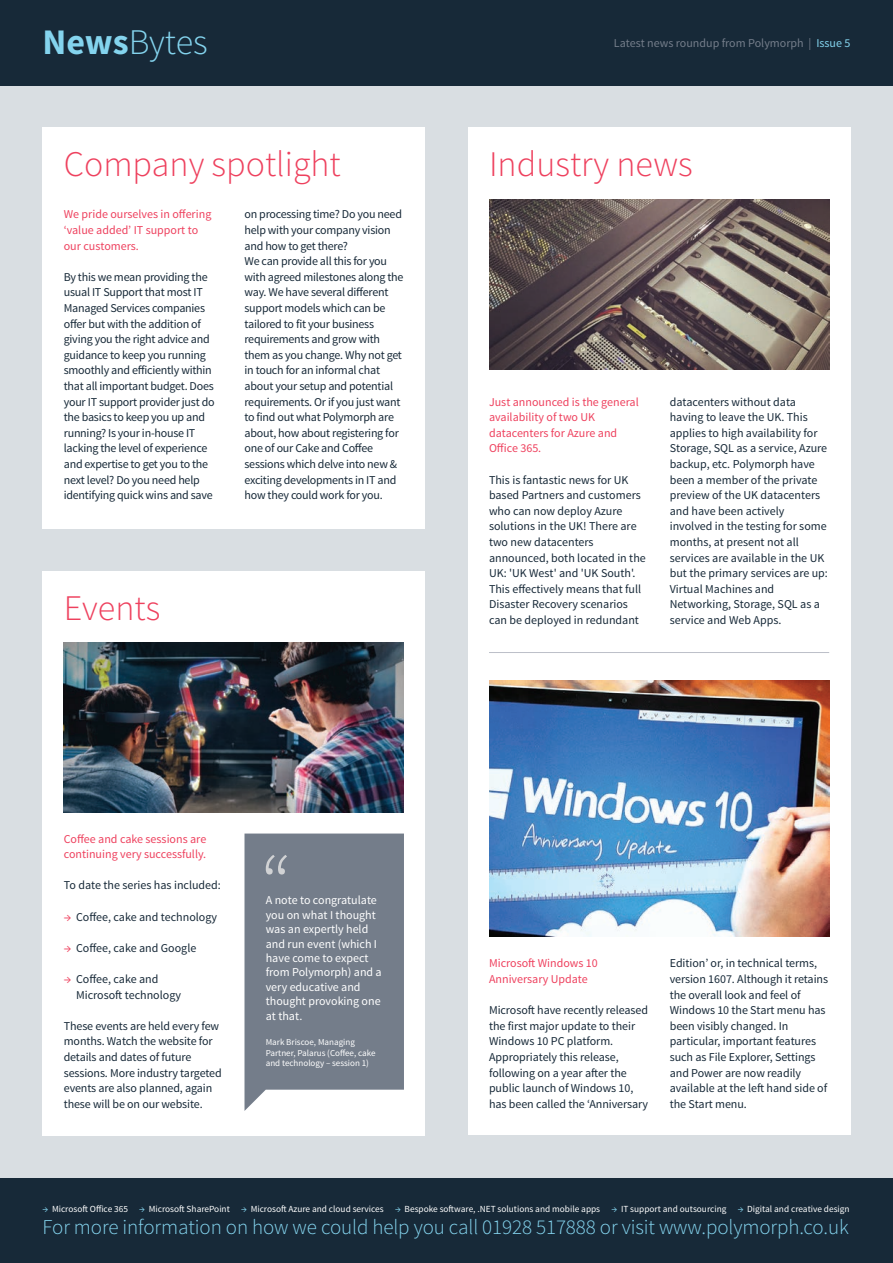
<style>
.page{position:relative;width:893px;height:1263px;background:#d9dee2}
.page>*{position:absolute;margin:0;border:0;box-sizing:border-box;transform-origin:0 0}
.t1{font:300 36px "Source Sans Pro";color:#ee415e}
.t2{font:300 36px "Source Sans Pro";letter-spacing:-.005em;color:#84d4ee}
.t3{font:300 21px "Source Sans Pro";letter-spacing:-.005em;color:#84d4ee}
.t4{font:12px/15.6px "Source Sans Pro";letter-spacing:-.01em;color:#172938}
.t5{font:12px/15.6px "Source Sans Pro";color:#ee415e}
.t6{font:12px/14.4px "Source Sans Pro";color:#fff}
.t7{font:12px "Source Sans Pro";color:#747d8a}
.t8{font:9.3px "Source Sans Pro";color:#fff}
.t9{font:9px/10.8px "Source Sans Pro";color:#fff}
.s1{font-weight:700}
.s2{color:#84d4ee}
.s3{color:#ee415e}
.s4{color:#fff}
</style>
<div class="page">
<div style="left:0;top:1178px;width:893px;height:85px;background:#172938"></div>
<div style="left:43px;top:571px;width:382px;height:564px;background:#fff"></div>
<div style="left:468px;top:128px;width:382px;height:1007px;background:#fff"></div>
<div style="left:43px;top:128px;width:382px;height:401px;background:#fff"></div>
<img style="left:489px;top:199px;width:340px;height:170px">
<img style="left:64px;top:642px;width:340px;height:171px">
<svg style="left:244px;top:833px;width:160px;height:278px;background:#7e8793"></svg>
<img style="left:489px;top:681px;width:340px;height:255px">
<hr style="left:489px;top:652px;width:340px;height:1px;background:#bcc0c9">
<div style="left:0;top:0;width:893px;height:85px;background:#172938"></div>
<h1 class="t2" style="left:43px;top:20px;width:167px"><span class="s1">News</span>Bytes</h1>
<p class="t7" style="left:614px;top:35px;width:238px">Latest news roundup from Polymorph | <span class="s2">Issue 5</span></p>
<h1 class="t1" style="left:64px;top:142px;width:279px">Company spotlight</h1>
<p class="t5" style="left:64px;top:207px;width:149px">We pride ourselves in offering ‘value added’ IT support to our customers.</p>
<p class="t4" style="left:64px;top:269px;width:152px">By this we mean providing the usual IT Support that most IT<br>Managed Services companies offer but with the addition of giving you the right advice and guidance to keep you running smoothly and efficiently within that all important budget. Does your IT support provider just do the basics to keep you up and running? Is your in-house IT lacking the level of experience and expertise to get you to the next level? Do you need help identifying quick wins and save</p>
<p class="t4" style="left:244px;top:207px;width:160px">on processing time? Do you need help with your company vision and how to get there?<br>We can provide all this for you with agreed milestones along the way. We have several different support models which can be tailored to fit your business requirements and grow with them as you change. Why not get in touch for an informal chat about your setup and potential requirements. Or if you just want to find out what Polymorph are about, how about registering for one of our Cake and Coffee sessions which delve into new &amp; exciting developments in IT and how they could work for you.</p>
<h1 class="t1" style="left:64px;top:586px;width:98px">Events</h1>
<p class="t5" style="left:64px;top:831px;width:144px">Coffee and cake sessions are continuing very successfully.</p>
<p class="t4" style="left:64px;top:878px;width:159px">To date the series has included:</p>
<p class="t4" style="left:64px;top:909px;width:155px"><span class="s3">→</span> Coffee, cake and technology</p>
<p class="t4" style="left:64px;top:940px;width:134px"><span class="s3">→</span> Coffee, cake and Google</p>
<p class="t4" style="left:64px;top:971px;width:96px"><span class="s3">→</span> Coffee, cake and</p>
<p class="t4" style="left:64px;top:987px;width:119px"><span class="s4">→</span> Microsoft technology</p>
<p class="t4" style="left:64px;top:1018px;width:159px">These events are held every few months. Watch the website for details and dates of future sessions. More industry targeted events are also planned, again these will be on our website.</p>
<p class="t6" style="left:266px;top:893px;width:118px">A note to congratulate you on what I thought was an expertly held and run event (which I have come to expect from Polymorph) and a very educative and thought provoking one at that.</p>
<p class="t9" style="left:266px;top:1036px;width:111px">Mark Briscoe, Managing<br>Partner, Palarus (Coffee, cake and technology – session 1)</p>
<h1 class="t1" style="left:489px;top:142px;width:205px">Industry news</h1>
<p class="t5" style="left:489px;top:394px;width:151px">Just announced is the general availability of two UK datacenters for Azure and<br>Office 365.</p>
<p class="t4" style="left:489px;top:472px;width:158px">This is fantastic news for UK based Partners and customers who can now deploy Azure solutions in the UK! There are two new datacenters announced, both located in the<br>UK: 'UK West' and 'UK South'.<br>This effectively means that full<br>Disaster Recovery scenarios can be deployed in redundant</p>
<p class="t4" style="left:670px;top:394px;width:160px">datacenters without data having to leave the UK. This applies to high availability for<br>Storage, SQL as a service, Azure backup, etc. Polymorph have been a member of the private preview of the UK datacenters and have been actively involved in the testing for some months, at present not all services are available in the UK but the primary services are up:<br>Virtual Machines and<br>Networking, Storage, SQL as a service and Web Apps.</p>
<p class="t5" style="left:489px;top:956px;width:110px">Microsoft Windows 10<br>Anniversary Update</p>
<p class="t4" style="left:489px;top:1002px;width:161px">Microsoft have recently released the first major update to their<br>Windows 10 PC platform.<br>Appropriately this release, following on a year after the public launch of Windows 10, has been called the ‘Anniversary</p>
<p class="t4" style="left:670px;top:956px;width:160px">Edition’ or, in technical terms, version 1607. Although it retains the overall look and feel of<br>Windows 10 the Start menu has been visibly changed. In particular, important features such as File Explorer, Settings and Power are now readily available at the left hand side of the Start menu.</p>
<p class="t8" style="left:43px;top:1203px;width:809px"><span class="s2">→</span> Microsoft Office 365 <span class="s2">→</span> Microsoft SharePoint <span class="s2">→</span> Microsoft Azure and cloud services <span class="s2">→</span> Bespoke software, .NET solutions and mobile apps <span class="s2">→</span> IT support and outsourcing <span class="s2">→</span> Digital and creative design</p>
<h2 class="t3" style="left:43px;top:1214px;width:808px">For more information on how we could help you call 01928 517888 or visit www.polymorph.co.uk</h2>
</div>
